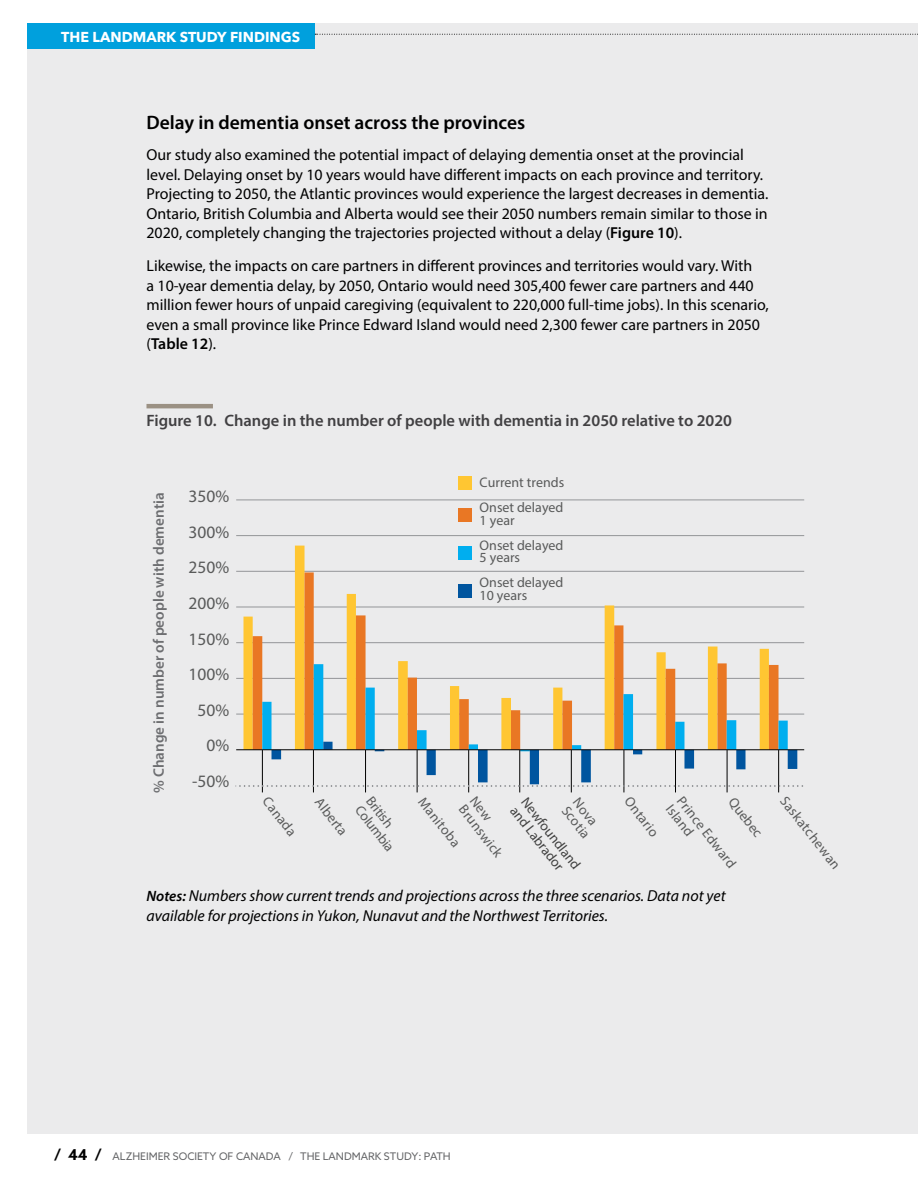
<style>
.page{position:relative;width:918px;height:1188px;background:#fff}
.page>*{position:absolute;margin:0;border:0;box-sizing:border-box;transform-origin:0 0}
.t1{font:600 19.5px "Myriad Pro";color:#000}
.t2{font:17.4px/35.5px "Myriad Pro";color:#595a5a;text-align:right}
.t3{font:600 16.5px "Myriad Pro";color:#414042}
.t4{font:15.9px/19.5px "Myriad Pro";color:#000}
.t5{font:italic 15.9px/19.5px "Myriad Pro";color:#000}
.t6{font:600 15.15px "Myriad Pro";color:#6d6e71}
.t7{font:700 14.25px "Avenir Next LT Pro";color:#fff}
.t8{font:13.95px/14px "Myriad Pro";color:#595a5a}
.t9{font:13.95px/14px "Myriad Pro";color:#414141}
.t10{font:10.5px "Azo Sans";color:#636466}
.s1{font-weight:600}
.s2{font-weight:600;font-size:15px}
.s3{font-weight:700;font-size:15px;color:#000}
</style>
<div class="page">
<div style="left:27px;top:23px;width:891px;height:1111px;background:#ebebec"></div>
<div style="left:27px;top:23px;width:287px;height:26px;background:#00a0dd"></div>
<svg style="left:315px;top:34px;width:603px;height:1px"></svg>
<hr style="left:147px;top:404px;width:66px;height:4px;background:#9b9184">
<hr style="left:236px;top:714px;width:568px;height:1px;background:#939598">
<hr style="left:236px;top:678px;width:568px;height:1px;background:#939598">
<hr style="left:236px;top:642px;width:568px;height:1px;background:#939598">
<hr style="left:236px;top:607px;width:568px;height:1px;background:#939598">
<hr style="left:236px;top:571px;width:568px;height:1px;background:#939598">
<hr style="left:236px;top:535px;width:568px;height:1px;background:#939598">
<hr style="left:236px;top:500px;width:568px;height:1px;background:#939598">
<svg style="left:243px;top:546px;width:526px;height:196px"></svg>
<svg style="left:253px;top:572px;width:526px;height:170px"></svg>
<svg style="left:262px;top:664px;width:526px;height:78px"></svg>
<hr style="left:236px;top:749px;width:568px;height:1px;background:#000">
<div style="left:459px;top:477px;width:13px;height:13px;background:#ffc632"></div>
<div style="left:459px;top:508px;width:13px;height:13px;background:#e97724"></div>
<div style="left:459px;top:546px;width:13px;height:14px;background:#00aeef"></div>
<div style="left:459px;top:584px;width:13px;height:13px;background:#00559f"></div>
<hr style="left:262px;top:750px;width:1px;height:42px;background:#000">
<hr style="left:313px;top:750px;width:1px;height:42px;background:#000">
<hr style="left:365px;top:750px;width:1px;height:42px;background:#000">
<hr style="left:417px;top:750px;width:1px;height:42px;background:#000">
<hr style="left:468px;top:750px;width:1px;height:42px;background:#000">
<hr style="left:519px;top:750px;width:1px;height:42px;background:#000">
<hr style="left:571px;top:750px;width:1px;height:42px;background:#000">
<hr style="left:624px;top:750px;width:1px;height:42px;background:#000">
<hr style="left:675px;top:750px;width:1px;height:42px;background:#000">
<hr style="left:727px;top:750px;width:1px;height:42px;background:#000">
<hr style="left:778px;top:750px;width:1px;height:42px;background:#000">
<svg style="left:236px;top:742px;width:567px;height:45px"></svg>
<p class="t7" style="left:61px;top:28px;width:240px">THE LANDMARK STUDY FINDINGS</p>
<p class="t1" style="left:147px;top:110px;width:380px">Delay in dementia onset across the provinces</p>
<p class="t4" style="left:147px;top:145px;width:623px">Our study also examined the potential impact of delaying dementia onset at the provincial level. Delaying onset by 10 years would have different impacts on each province and territory.<br>Projecting to 2050, the Atlantic provinces would experience the largest decreases in dementia.<br>Ontario, British Columbia and Alberta would see their 2050 numbers remain similar to those in 2020, completely changing the trajectories projected without a delay (<span class="s1">Figure 10</span>).</p>
<p class="t4" style="left:147px;top:256px;width:624px">Likewise, the impacts on care partners in different provinces and territories would vary. With<br>a 10-year dementia delay, by 2050, Ontario would need 305,400 fewer care partners and 440 million fewer hours of unpaid caregiving (equivalent to 220,000 full-time jobs). In this scenario, even a small province like Prince Edward Island would need 2,300 fewer care partners in 2050 (<span class="s1">Table 12</span>).</p>
<p class="t3" style="left:147px;top:410px;width:587px">Figure 10. Change in the number of people with dementia in 2050 relative to 2020</p>
<p class="t6" style="left:149px;top:793px;width:302px;rotate:-90deg">% Change in number of people with dementia</p>
<p class="t2" style="left:189px;top:478px;width:42px">350%<br>300%<br>250%<br>200%<br>150%<br>100%<br>50%<br>0% -50%</p>
<p class="t8" style="left:480px;top:469px;width:86px;line-height:25px">Current trends<br>Onset delayed</p>
<p class="t8" style="left:480px;top:507px;width:85px;line-height:25px">1 year<br>Onset delayed</p>
<p class="t8" style="left:480px;top:545px;width:85px;line-height:25px">5 years<br>Onset delayed</p>
<p class="t8" style="left:480px;top:588px;width:49px">10 years</p>
<p class="t8" style="left:737px;top:795px;width:47px;rotate:52deg">Quebec</p>
<p class="t8" style="left:789px;top:793px;width:90px;rotate:52deg">Saskatchewan</p>
<p class="t8" style="left:570px;top:803px;width:38px;rotate:52deg">Scotia</p>
<p class="t8" style="left:685px;top:793px;width:88px;rotate:52deg">Prince Edward<br>Island</p>
<p class="t8" style="left:323px;top:795px;width:45px;rotate:52deg">Alberta</p>
<p class="t8" style="left:427px;top:794px;width:61px;rotate:52deg">Manitoba</p>
<p class="t8" style="left:478px;top:794px;width:63px;rotate:52deg">New<br>Brunswick</p>
<p class="t8" style="left:581px;top:795px;width:33px;rotate:52deg">Nova</p>
<p class="t8" style="left:633px;top:794px;width:47px;rotate:52deg">Ontario</p>
<p class="t8" style="left:271px;top:794px;width:47px;rotate:52deg">Canada</p>
<p class="t8" style="left:375px;top:794px;width:56px;rotate:52deg">British<br>Columbia</p>
<p class="t9" style="left:530px;top:795px;width:89px;rotate:52deg">Newfoundland and Labrador</p>
<p class="t5" style="left:147px;top:886px;width:581px"><span class="s2">Notes:</span> Numbers show current trends and projections across the three scenarios. Data not yet available for projections in Yukon, Nunavut and the Northwest Territories.</p>
<p class="t10" style="left:54px;top:1149px;width:398px"><span class="s3">/ 44 /</span> ALZHEIMER SOCIETY OF CANADA / THE LANDMARK STUDY: PATH</p>
</div>
